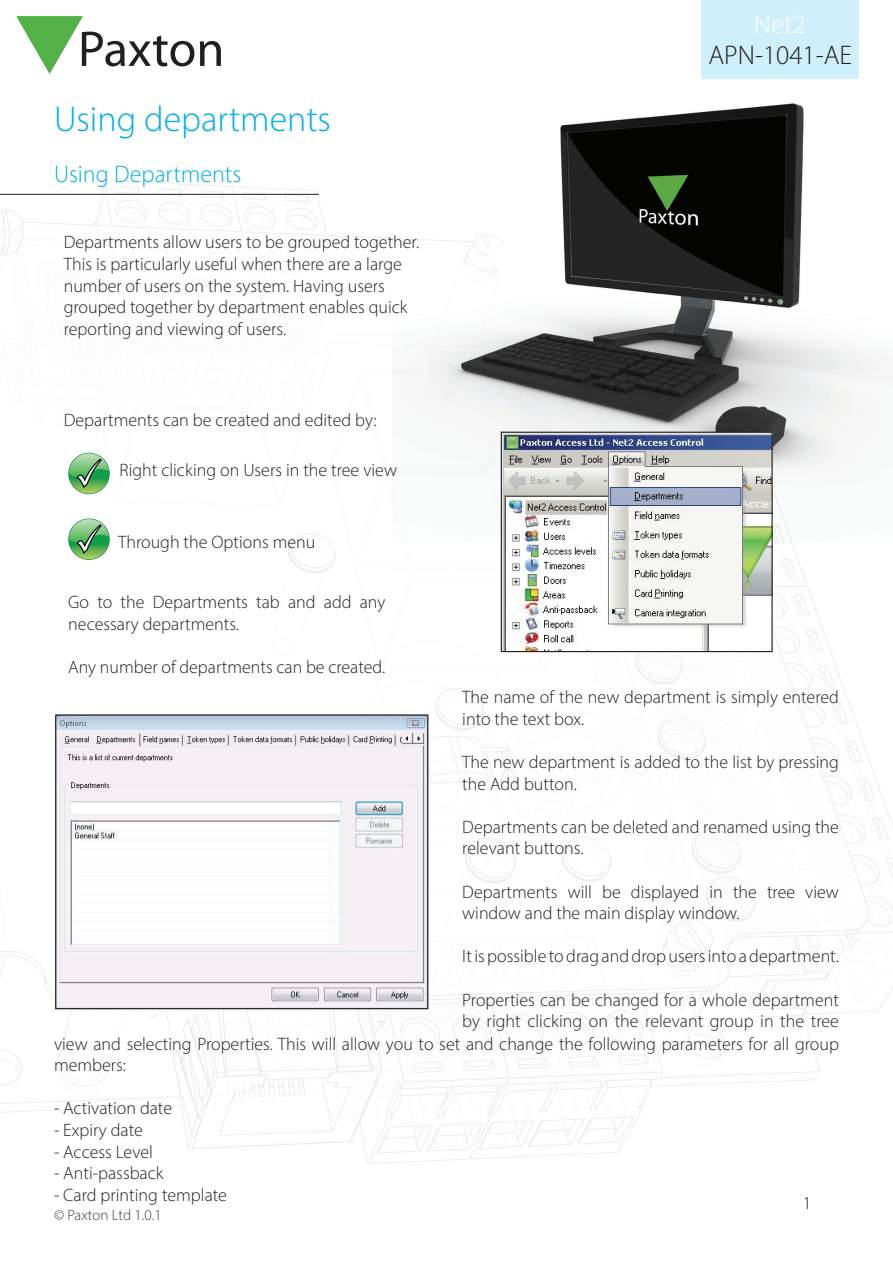
<style>
.page{position:relative;width:893px;height:1263px;background:#fff}
.page>*{position:absolute;margin:0;border:0;box-sizing:border-box;transform-origin:0 0}
.AN_Title{font:300 36px "Myriad Pro";color:#00aeef}
.AN_Title-2{font:300 27px "Myriad Pro";color:#231f20}
.AN_Title-3{font:300 27px "Myriad Pro";color:#fff}
.Section_title{font:300 24px "Myriad Pro";color:#00aeef}
.Text{font:300 18px/21.6px "Myriad Pro";color:#231f20}
.t1{font:300 15px "Myriad Pro";letter-spacing:-.005em;color:#3e3e3f}
</style>
<div class="page">
<img style="left:0;top:180px;width:893px;height:984px">
<svg style="left:16px;top:16px;width:178px;height:58px"></svg>
<svg style="left:200px;top:41px;width:21px;height:25px"></svg>
<img style="left:392px;top:16px;width:501px;height:527px">
<hr style="left:0;top:194px;width:319px;height:1px;background:#231f20">
<img style="left:503px;top:434px;width:268px;height:216px">
<div style="left:501px;top:432px;width:272px;height:220px;border:1px solid #231f20"></div>
<div style="left:68px;top:453px;width:42px;height:41px;border:1px solid #0b8c44;border-radius:50%"></div>
<svg style="left:69px;top:453px;width:40px;height:41px"></svg>
<div style="left:68px;top:518px;width:42px;height:42px;border:1px solid #0b8c44;border-radius:50%"></div>
<svg style="left:69px;top:519px;width:40px;height:40px"></svg>
<img style="left:57px;top:716px;width:369px;height:291px">
<div style="left:55px;top:714px;width:373px;height:295px;border:1px solid #231f20"></div>
<div style="left:702px;top:0;width:157px;height:79px;background:#cfeffb"></div>
<p class="AN_Title-3" style="left:754px;top:8px;width:53px">Net2</p>
<p class="AN_Title" style="left:54px;top:97px;width:278px">Using departments</p>
<p class="Section_title" style="left:54px;top:159px;width:189px">Using Departments</p>
<p class="Text" style="left:64px;top:231px;width:357px">Departments allow users to be grouped together.<br>This is particularly useful when there are a large number of users on the system. Having users grouped together by department enables quick reporting and viewing of users.</p>
<p class="Text" style="left:64px;top:409px;width:314px">Departments can be created and edited by:</p>
<p class="Text" style="left:119px;top:459px;width:279px">Right clicking on Users in the tree view</p>
<p class="Text" style="left:118px;top:531px;width:199px">Through the Options menu</p>
<p class="Text" style="left:68px;top:591px;width:318px">Go to the Departments tab and add any necessary departments.</p>
<p class="Text" style="left:68px;top:656px;width:318px">Any number of departments can be created.</p>
<p class="AN_Title-2" style="left:708px;top:39px;width:145px">APN-1041-AE</p>
<p class="Text" style="left:462px;top:686px;width:378px">The name of the new department is simply entered into the text box.</p>
<p class="Text" style="left:462px;top:751px;width:378px">The new department is added to the list by pressing the Add button.</p>
<p class="Text" style="left:462px;top:816px;width:378px">Departments can be deleted and renamed using the relevant buttons.</p>
<p class="Text" style="left:462px;top:880px;width:378px">Departments will be displayed in the tree view window and the main display window.</p>
<p class="Text" style="left:462px;top:945px;width:378px">It is possible to drag and drop users into a department.</p>
<p class="Text" style="left:462px;top:988px;width:378px">Properties can be changed for a whole department</p>
<p class="Text" style="left:462px;top:1010px;width:378px">by right clicking on the relevant group in the tree</p>
<p class="Text" style="left:54px;top:1033px;width:786px">view and selecting Properties. This will allow you to set and change the following parameters for all group</p>
<p class="Text" style="left:54px;top:1054px;width:74px">members:</p>
<p class="Text" style="left:54px;top:1097px;width:120px">- Activation date</p>
<p class="Text" style="left:54px;top:1119px;width:90px">- Expiry date</p>
<p class="Text" style="left:54px;top:1141px;width:100px">- Access Level</p>
<p class="Text" style="left:54px;top:1162px;width:111px">- Anti-passback</p>
<p class="Text" style="left:54px;top:1184px;width:175px">- Card printing template</p>
<p class="Text" style="left:803px;top:1192px;width:10px">1</p>
<p class="t1" style="left:54px;top:1206px;width:109px">© Paxton Ltd 1.0.1</p>
</div>
